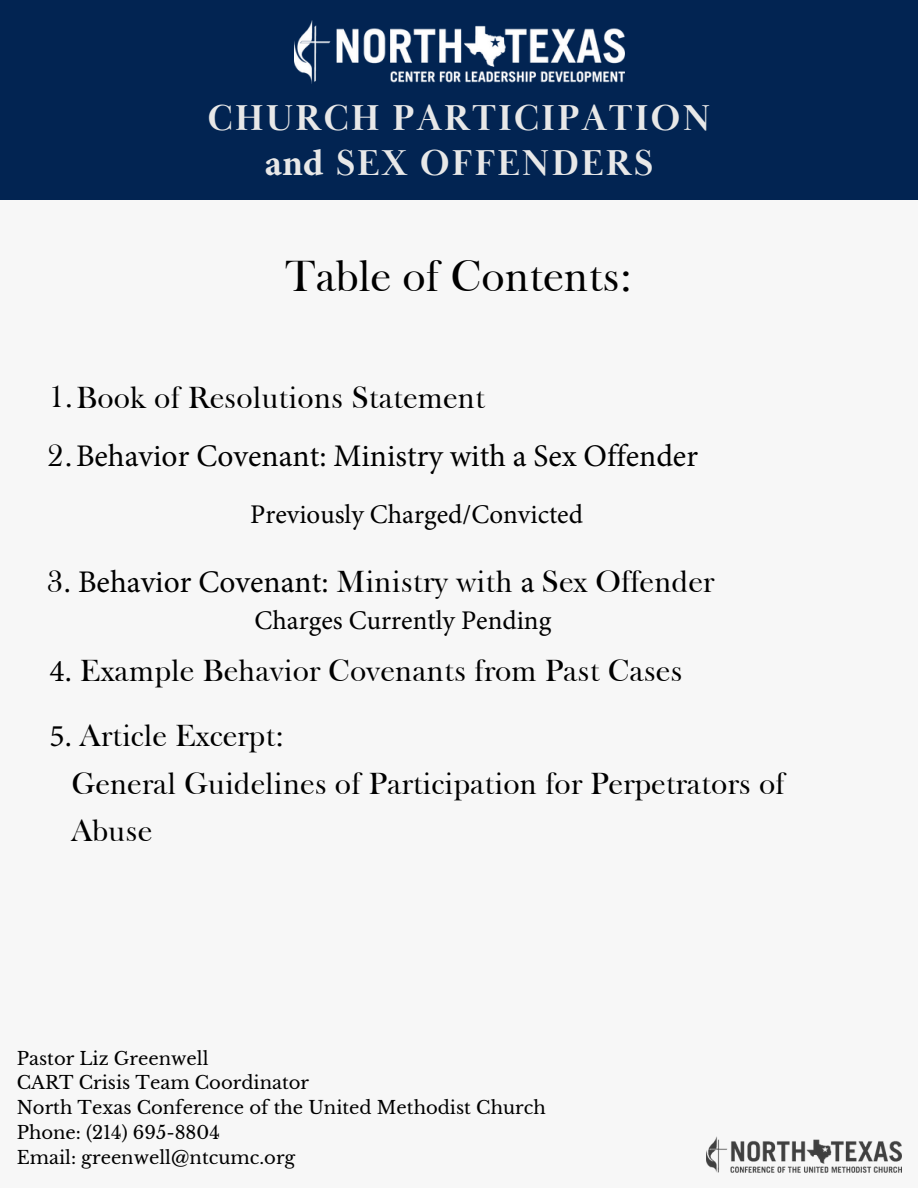
<style>
.page{position:relative;width:918px;height:1188px;background:#f7f7f7}
.page>*{position:absolute;margin:0;border:0;box-sizing:border-box;transform-origin:0 0}
.t1{font:45px "Frys Baskerville BT";letter-spacing:-.005em;color:#000}
.t2{font:700 37.05px/45px "Baskerville Display PT";letter-spacing:.05em;color:#e8e8e8;text-align:center}
.t3{font:31.5px/47.2px "Frys Baskerville BT";color:#000}
.t4{font:31.5px "Minion Pro";color:#000}
.t5{font:27px "Minion Pro";color:#000}
.t6{font:18px/24.8px "Libre Baskerville";color:#000}
.s1{font-family:"Minion Pro"}
.s2{font-family:"Frys Baskerville BT"}
</style>
<div class="page">
<div style="left:0;top:0;width:918px;height:199px;background:#022452"></div>
<img style="left:707px;top:1136px;width:194px;height:37px">
<img style="left:294px;top:21px;width:330px;height:63px">
<p class="t2" style="left:208px;top:97px;width:504px">CHURCH PARTICIPATION <span class="s1">and</span> SEX OFFENDERS</p>
<h1 class="t1" style="left:285px;top:247px;width:349px">Table of Contents:</h1>
<p class="t3" style="left:49px;top:373px;width:438px">1.Book of Resolutions Statement</p>
<p class="t4" style="left:48px;top:434px;width:652px"><span class="s2">2.</span>Behavior Covenant: Ministry with a Sex Offender</p>
<p class="t5" style="left:250px;top:496px;width:334px">Previously Charged/Convicted</p>
<p class="t3" style="left:47px;top:557px;width:669px">3<span class="s1">. Behavior Covenant:</span> Ministry with <span class="s1">a</span> Sex Offender</p>
<p class="t5" style="left:255px;top:602px;width:298px">Charges Currently Pending</p>
<p class="t3" style="left:50px;top:646px;width:635px"><span class="s1">4.</span> Example Behavior Covenants from Past Cases</p>
<p class="t3" style="left:72px;top:711px;width:715px;text-indent:-22px"><span class="s1">5.</span> Article Excerpt:<br>General Guidelines of Participation for Perpetrators of<br>Abuse</p>
<p class="t6" style="left:17px;top:1046px;width:531px">Pastor Liz Greenwell<br>CART Crisis Team Coordinator<br>North Texas Conference of the United Methodist Church<br>Phone: (214) 695-8804<br>Email: greenwell@ntcumc.org</p>
</div>
